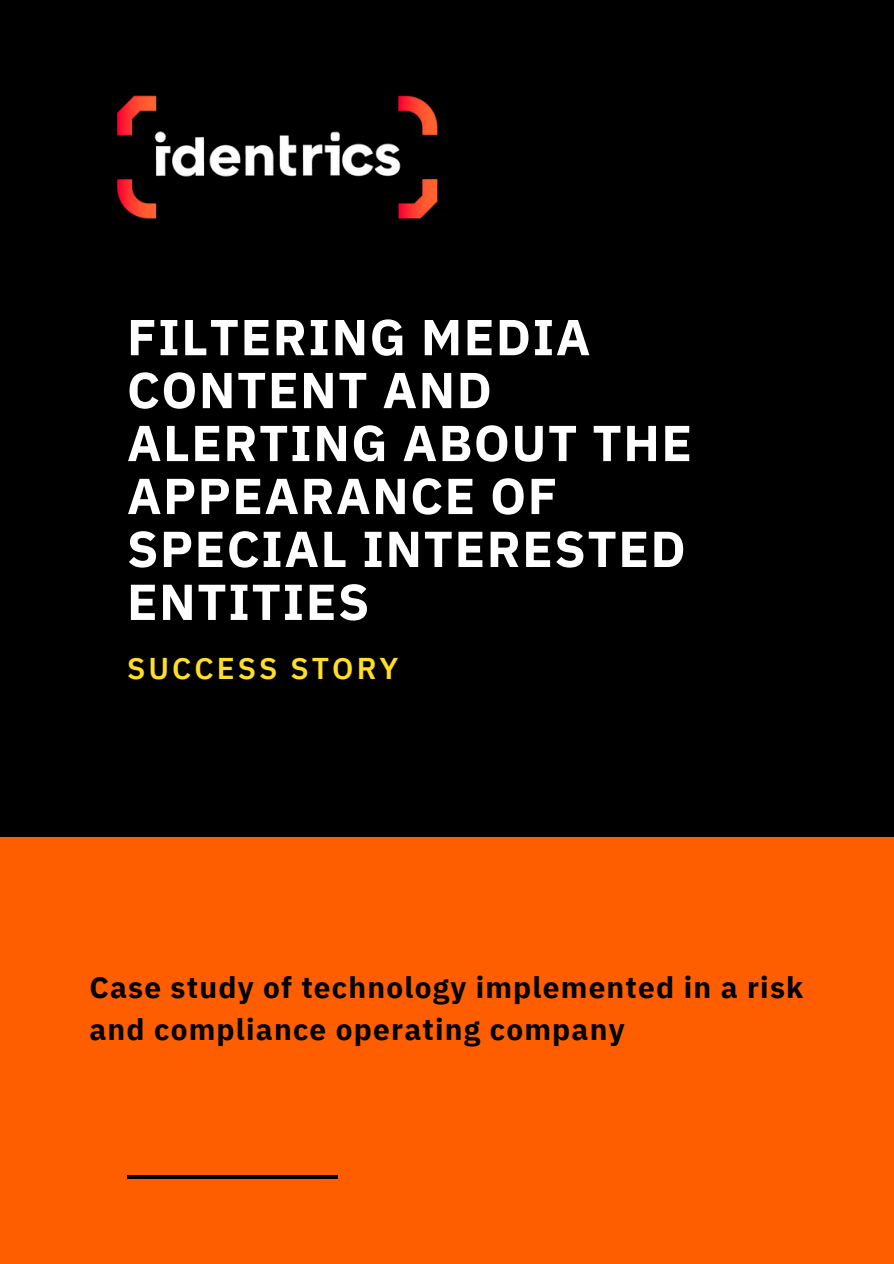
<style>
.page{position:relative;width:894px;height:1264px;background:#fff}
.page>*{position:absolute;margin:0;border:0;box-sizing:border-box;transform-origin:0 0}
.t1{font:700 50.4px/52.9px "IBM Plex Sans";letter-spacing:.03em;color:#fff}
.t2{font:600 30px "IBM Plex Sans";letter-spacing:.1em;color:#ffdf26}
.t3{font:700 29.85px/41.7px "IBM Plex Sans";letter-spacing:.04em;color:#000}
</style>
<div class="page">
<div style="left:0;top:0;width:893px;height:1263px;background:#000"></div>
<div style="left:0;top:837px;width:893px;height:426px;background:#fe5e00"></div>
<hr style="left:127px;top:1175px;width:210px;height:3px;background:#000">
<img style="left:116px;top:95px;width:322px;height:124px">
<p class="t1" style="left:127px;top:310px;width:566px">FILTERING MEDIA<br>CONTENT AND<br>ALERTING ABOUT THE<br>APPEARANCE OF<br>SPECIAL INTERESTED<br>ENTITIES</p>
<p class="t2" style="left:127px;top:648px;width:273px">SUCCESS STORY</p>
<p class="t3" style="left:89px;top:965px;width:715px">Case study of technology implemented in a risk and compliance operating company</p>
</div>
